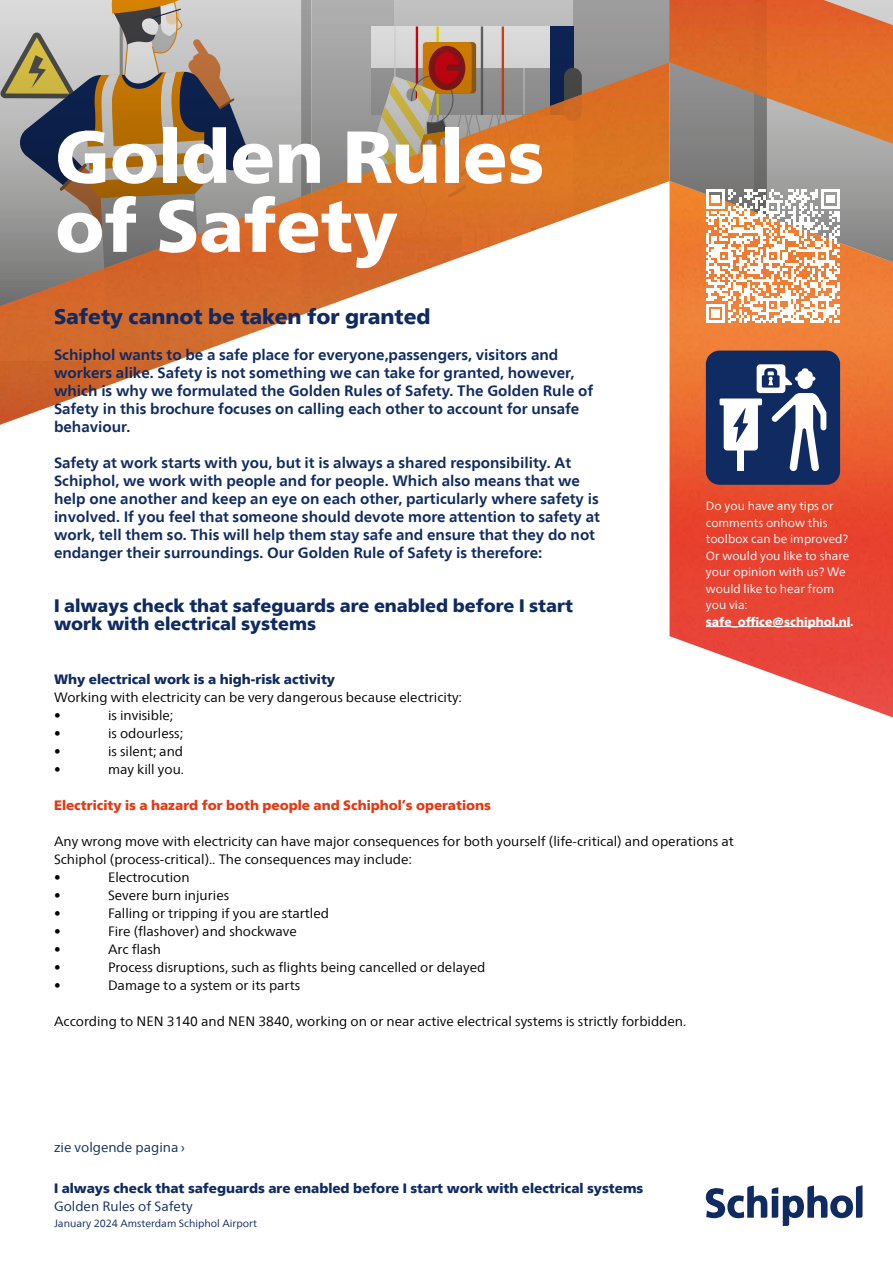
<style>
.page{position:relative;width:893px;height:1263px;background:#fff}
.page>*{position:absolute;margin:0;border:0;box-sizing:border-box;transform-origin:0 0}
.t1{font:900 73.5px/69px "Frutigerfor Schiphol";color:#fff}
.t2{font:900 21px "Frutigerfor Schiphol";color:#102a62}
.t3{font:900 18px/18px "Frutigerfor Schiphol";color:#102a62}
.t4{font:700 15px/18px "Frutigerfor Schiphol";color:#102a62}
.t5{font:13.5px/18px "Frutigerfor Schiphol";color:#000}
.t6{font:900 13.5px "Frutigerfor Schiphol";color:#102a62}
.t7{font:900 13.5px "Frutigerfor Schiphol";color:#e63812}
.t8{font:13.5px "Frutigerfor Schiphol";color:#102a62}
.t9{font:12px/16.5px "Frutigerfor Schiphol";color:#fff}
.t10{font:900 12px "Frutigerfor Schiphol";color:#fff}
.t11{font:10.5px "Frutigerfor Schiphol";color:#102a62}
</style>
<div class="page">
<img style="left:0;top:0;width:893px;height:634px">
<svg style="left:669px;top:634px;width:224px;height:583px"></svg>
<svg style="left:573px;top:0;width:267px;height:485px"></svg>
<hr style="left:706px;top:626px;width:144px;height:1px;background:#fff">
<svg style="left:706px;top:1185px;width:156px;height:41px"></svg>
<h1 class="t1" style="left:55px;top:122px;width:490px">Golden Rules of Safety</h1>
<h2 class="t2" style="left:54px;top:304px;width:378px">Safety cannot be taken for granted</h2>
<p class="t4" style="left:54px;top:346px;width:541px">Schiphol wants to be a safe place for everyone,passengers, visitors and workers alike. Safety is not something we can take for granted, however, which is why we formulated the Golden Rules of Safety. The Golden Rule of Safety in this brochure focuses on calling each other to account for unsafe behaviour.</p>
<p class="t4" style="left:54px;top:454px;width:547px">Safety at work starts with you, but it is always a shared responsibility. At Schiphol, we work with people and for people. Which also means that we help one another and keep an eye on each other, particularly where safety is involved. If you feel that someone should devote more attention to safety at work, tell them so. This will help them stay safe and ensure that they do not endanger their surroundings. Our Golden Rule of Safety is therefore:</p>
<p class="t3" style="left:54px;top:597px;width:520px">I always check that safeguards are enabled before I start work with electrical systems</p>
<p class="t6" style="left:54px;top:671px;width:283px">Why electrical work is a high-risk activity</p>
<p class="t5" style="left:54px;top:688px;width:410px">Working with electricity can be very dangerous because electricity: •</p>
<p class="t5" style="left:108px;top:706px;width:67px">is invisible;</p>
<p class="t9" style="left:706px;top:498px;width:145px">Do you have any tips or comments onhow this toolbox can be improved?<br>Or would you like to share your opinion with us? We would like to hear from you via:</p>
<p class="t10" style="left:706px;top:614px;width:149px">safe_office@schiphol.nl.</p>
<p class="t5" style="left:54px;top:724px;width:8px">•</p>
<p class="t5" style="left:108px;top:724px;width:77px">is odourless;</p>
<p class="t5" style="left:54px;top:742px;width:8px">•</p>
<p class="t5" style="left:108px;top:742px;width:77px">is silent; and</p>
<p class="t5" style="left:54px;top:760px;width:8px">•</p>
<p class="t5" style="left:108px;top:760px;width:78px">may kill you.</p>
<p class="t7" style="left:54px;top:797px;width:438px">Electricity is a hazard for both people and Schiphol’s operations</p>
<p class="t5" style="left:54px;top:832px;width:681px">Any wrong move with electricity can have major consequences for both yourself (life-critical) and operations at<br>Schiphol (process-critical).. The consequences may include:<br>•</p>
<p class="t5" style="left:108px;top:868px;width:83px">Electrocution</p>
<p class="t5" style="left:54px;top:886px;width:8px">•</p>
<p class="t5" style="left:108px;top:886px;width:123px">Severe burn injuries</p>
<p class="t5" style="left:54px;top:904px;width:8px">•</p>
<p class="t5" style="left:108px;top:904px;width:223px">Falling or tripping if you are startled</p>
<p class="t5" style="left:54px;top:922px;width:8px">•</p>
<p class="t5" style="left:108px;top:922px;width:190px">Fire (flashover) and shockwave</p>
<p class="t5" style="left:54px;top:940px;width:8px">•</p>
<p class="t5" style="left:108px;top:940px;width:55px">Arc flash</p>
<p class="t5" style="left:54px;top:958px;width:8px">•</p>
<p class="t5" style="left:108px;top:958px;width:379px">Process disruptions, such as flights being cancelled or delayed</p>
<p class="t5" style="left:54px;top:976px;width:8px">•</p>
<p class="t5" style="left:108px;top:976px;width:194px">Damage to a system or its parts</p>
<p class="t5" style="left:54px;top:1012px;width:634px">According to NEN 3140 and NEN 3840, working on or near active electrical systems is strictly forbidden.</p>
<p class="t8" style="left:54px;top:1139px;width:132px">zie volgende pagina ›</p>
<p class="t6" style="left:54px;top:1180px;width:591px">I always check that safeguards are enabled before I start work with electrical systems</p>
<p class="t8" style="left:54px;top:1198px;width:140px">Golden Rules of Safety</p>
<p class="t11" style="left:54px;top:1217px;width:205px">January 2024 Amsterdam Schiphol Airport</p>
</div>
